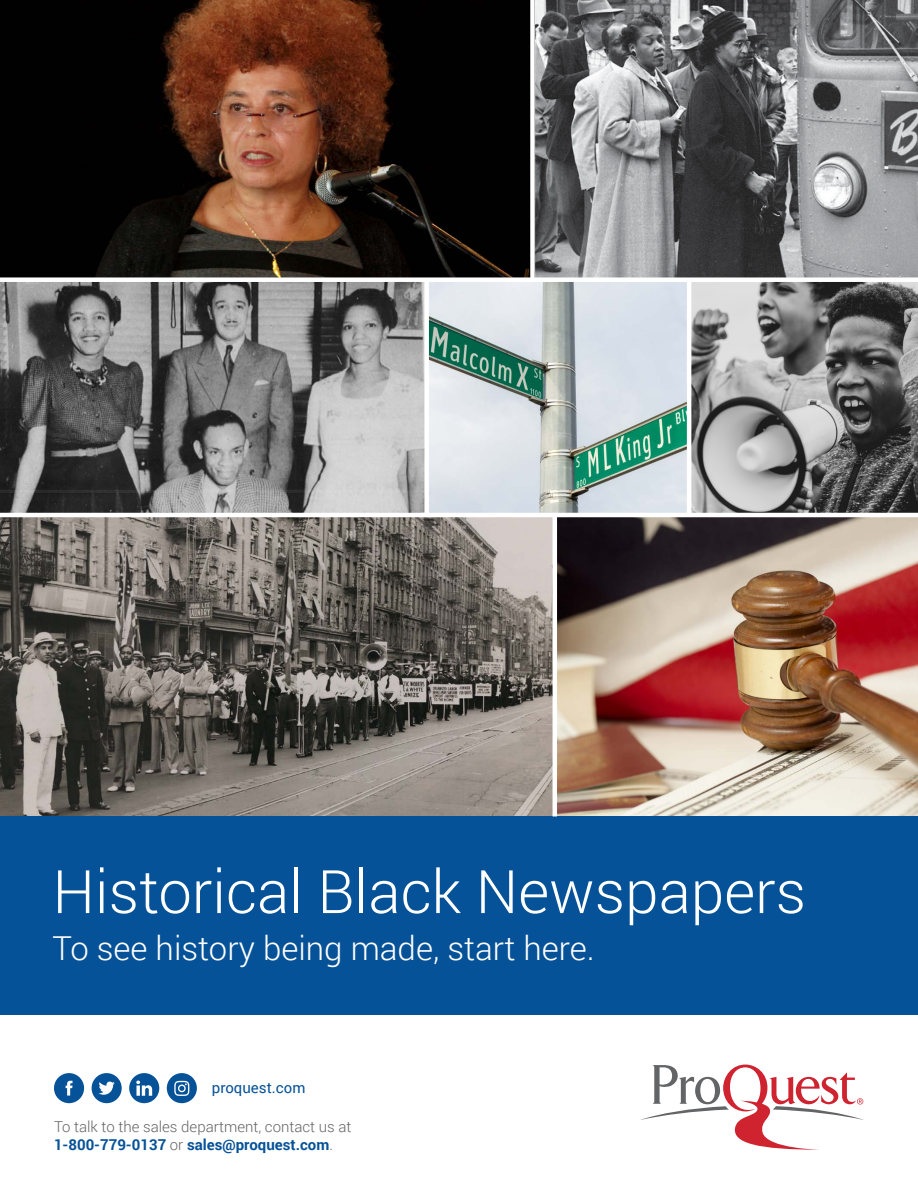
<style>
.page{position:relative;width:918px;height:1188px;background:#fff}
.page>*{position:absolute;margin:0;border:0;box-sizing:border-box;transform-origin:0 0}
.t1{font:300 60px "Roboto";color:#fff}
.t2{font:300 33px "Roboto";color:#fff}
.t3{font:300 15px/18px "Roboto";color:#636466}
.t4{font:15px "Roboto";color:#065298}
.s1{font-weight:700;color:#065298}
</style>
<div class="page">
<img style="left:0;top:0;width:918px;height:277px">
<img style="left:0;top:282px;width:424px;height:231px">
<img style="left:0;top:517px;width:918px;height:299px">
<img style="left:429px;top:282px;width:258px;height:231px">
<img style="left:691px;top:282px;width:227px;height:231px">
<div style="left:0;top:816px;width:918px;height:199px;background:#065298"></div>
<svg style="left:640px;top:1064px;width:224px;height:86px"></svg>
<div style="left:530px;top:0;width:5px;height:280px;background:#fff"></div>
<hr style="left:553px;top:515px;width:4px;height:301px;background:#fff">
<div style="left:54px;top:1073px;width:30px;height:30px;background:#065298;border-radius:50%"></div>
<svg style="left:66px;top:1081px;width:7px;height:15px"></svg>
<div style="left:92px;top:1073px;width:30px;height:30px;background:#065298;border-radius:50%"></div>
<svg style="left:99px;top:1082px;width:16px;height:13px"></svg>
<div style="left:167px;top:1073px;width:30px;height:30px;background:#065298;border-radius:50%"></div>
<svg style="left:174px;top:1081px;width:15px;height:15px"></svg>
<div style="left:129px;top:1073px;width:30px;height:30px;background:#065298;border-radius:50%"></div>
<svg style="left:136px;top:1081px;width:16px;height:15px"></svg>
<h1 class="t1" style="left:52px;top:850px;width:755px">Historical Black Newspapers</h1>
<h2 class="t2" style="left:52px;top:926px;width:544px">To see history being made, start here.</h2>
<p class="t4" style="left:212px;top:1077px;width:95px">proquest.com</p>
<p class="t3" style="left:54px;top:1117px;width:299px">To talk to the sales department, contact us at<br><span class="s1">1-800-779-0137</span> or <span class="s1">sales@proquest.com</span>.</p>
</div>
